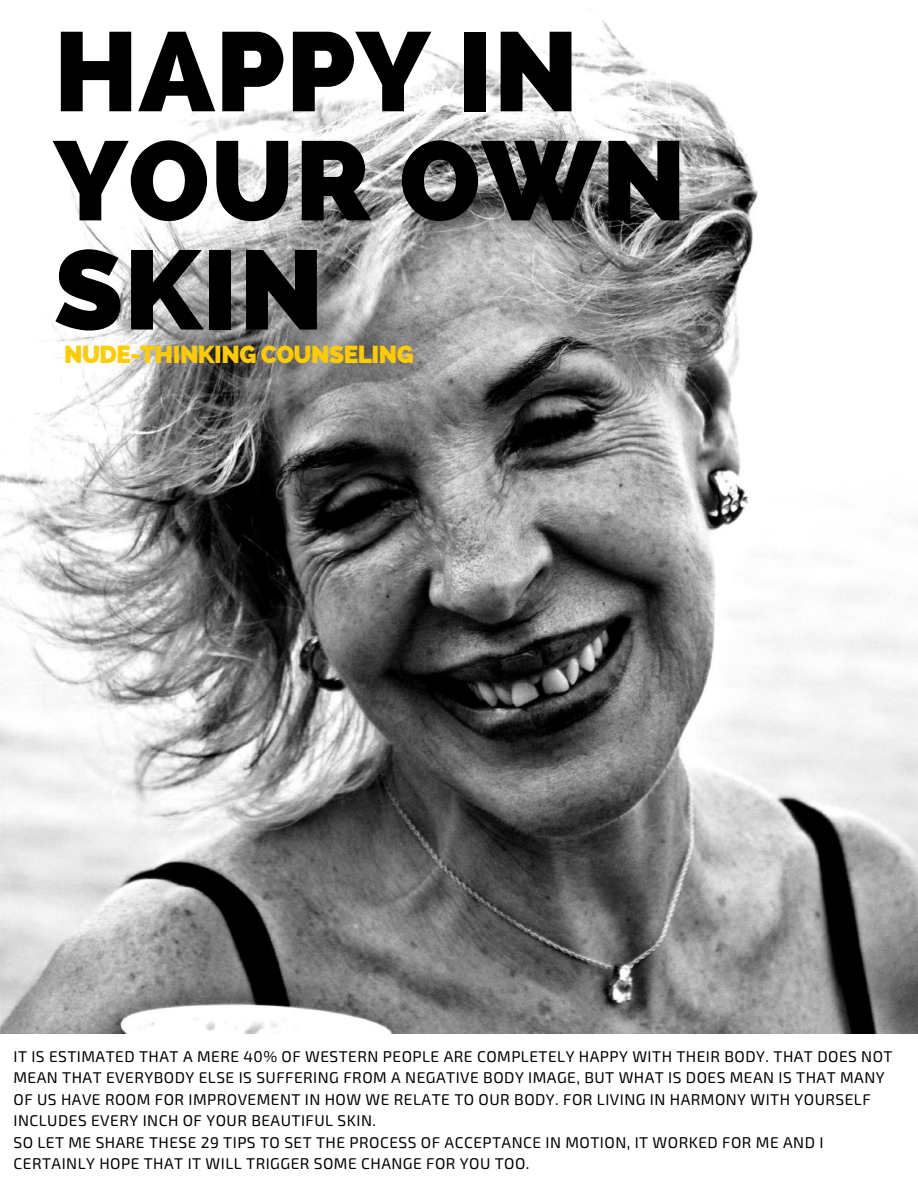
<style>
.page{position:relative;width:918px;height:1188px;background:#fff}
.page>*{position:absolute;margin:0;border:0;box-sizing:border-box;transform-origin:0 0}
.t1{font:800 112.05px/109.2px "Raleway";letter-spacing:.01em;color:#000}
.t2{font:800 24.45px "Raleway";letter-spacing:-.02em;color:#fc0}
.t3{font:15.6px/21.3px "Exo 2";letter-spacing:.03em;color:#000}
</style>
<div class="page">
<img style="left:0;top:20px;width:918px;height:1014px">
<h1 class="t1" style="left:54px;top:17px;width:634px">HAPPY IN<br>YOUR OWN<br>SKIN</h1>
<h2 class="t2" style="left:64px;top:340px;width:351px">NUDE-THINKING COUNSELING</h2>
<p class="t3" style="left:13px;top:1045px;width:881px">IT IS ESTIMATED THAT A MERE 40% OF WESTERN PEOPLE ARE COMPLETELY HAPPY WITH THEIR BODY. THAT DOES NOT MEAN THAT EVERYBODY ELSE IS SUFFERING FROM A NEGATIVE BODY IMAGE, BUT WHAT IS DOES MEAN IS THAT MANY OF US HAVE ROOM FOR IMPROVEMENT IN HOW WE RELATE TO OUR BODY. FOR LIVING IN HARMONY WITH YOURSELF INCLUDES EVERY INCH OF YOUR BEAUTIFUL SKIN.<br>SO LET ME SHARE THESE 29 TIPS TO SET THE PROCESS OF ACCEPTANCE IN MOTION, IT WORKED FOR ME AND I CERTAINLY HOPE THAT IT WILL TRIGGER SOME CHANGE FOR YOU TOO.</p>
</div>
